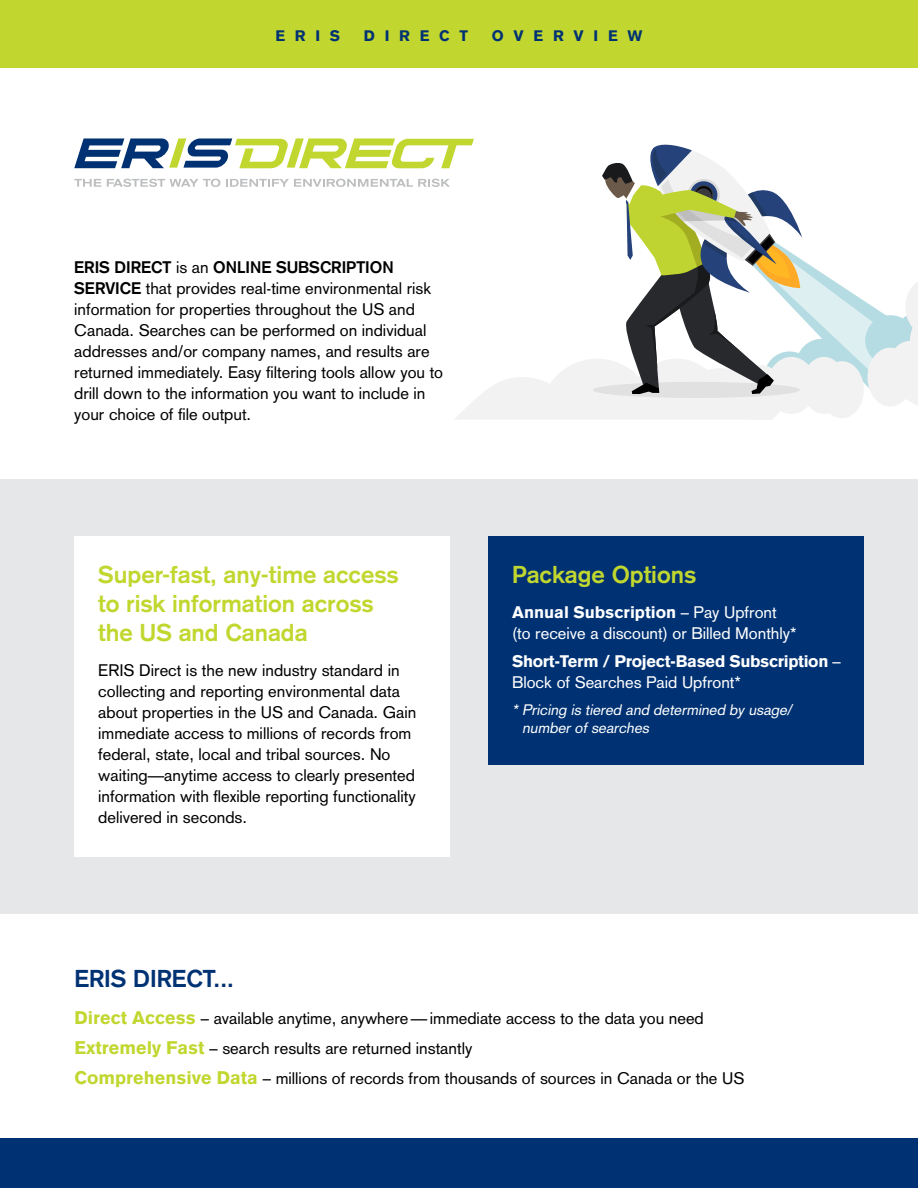
<style>
.page{position:relative;width:918px;height:1188px;background:#fff}
.page>*{position:absolute;margin:0;border:0;box-sizing:border-box;transform-origin:0 0}
.t1{font:700 24px/28.8px "Akzidenz Grotesk";color:#c1d72f}
.t2{font:700 24px "Akzidenz Grotesk";color:#003273}
.t3{font:16.5px/21px "Akzidenz Grotesk";color:#000}
.t4{font:16.5px/21px "Akzidenz Grotesk";color:#fff}
.t5{font:900 16.5px/21px "Akzidenz Grotesk";letter-spacing:-.02em;color:#fff}
.t6{font:italic 15px/18px "Akzidenz Grotesk";color:#fff}
.t7{font:900 15px "Akzidenz Grotesk";letter-spacing:.65em;color:#003273}
.s1{font-weight:700}
.s2{font-weight:900}
.s3{font-weight:400}
.s4{font-weight:900;font-size:18px;color:#c1d72f}
</style>
<div class="page">
<div style="left:0;top:0;width:918px;height:67px;background:#c1d72f"></div>
<svg style="left:74px;top:138px;width:844px;height:282px"></svg>
<div style="left:0;top:480px;width:918px;height:434px;background:#e6e7e8"></div>
<div style="left:74px;top:536px;width:376px;height:321px;background:#fff"></div>
<div style="left:488px;top:536px;width:376px;height:229px;background:#003273"></div>
<div style="left:0;top:1139px;width:918px;height:49px;background:#003273"></div>
<p class="t7" style="left:275px;top:27px;width:66px">ERIS</p>
<p class="t7" style="left:364px;top:27px;width:106px">DIRECT</p>
<p class="t7" style="left:492px;top:27px;width:152px">OVERVIEW</p>
<p class="t3" style="left:74px;top:256px;width:370px"><span class="s1">ERIS DIRECT</span> is an <span class="s1">ONLINE SUBSCRIPTION SERVICE</span> that provides real-time environmental risk information for properties throughout the US and Canada. Searches can be performed on individual addresses and/or company names, and results are returned immediately. Easy filtering tools allow you to drill down to the information you want to include in your choice of file output.</p>
<h1 class="t1" style="left:98px;top:560px;width:302px">Super-fast, any-time access to risk information across the US and Canada</h1>
<p class="t3" style="left:98px;top:659px;width:320px">ERIS Direct is the new industry standard in collecting and reporting environmental data about properties in the US and Canada. Gain immediate access to millions of records from federal, state, local and tribal sources. No waiting—anytime access to clearly presented information with flexible reporting functionality delivered in seconds.</p>
<h1 class="t1" style="left:512px;top:560px;width:186px">Package Options</h1>
<p class="t4" style="left:512px;top:602px;width:286px"><span class="s2">Annual Subscription</span> – Pay Upfront (to receive a discount) or Billed Monthly*</p>
<p class="t5" style="left:512px;top:650px;width:330px">Short-Term / Project-Based Subscription <span class="s3">–<br>Block of Searches Paid Upfront*</span></p>
<p class="t6" style="left:522px;top:701px;width:274px;text-indent:-10px">* Pricing is tiered and determined by usage/ number of searches</p>
<h1 class="t2" style="left:74px;top:965px;width:161px">ERIS DIRECT...</h1>
<p class="t3" style="left:74px;top:1003px;width:671px;line-height:30px"><span class="s4">Direct Access</span> – available anytime, anywhere — immediate access to the data you need<br><span class="s4">Extremely Fast</span> – search results are returned instantly<br><span class="s4">Comprehensive Data</span> – millions of records from thousands of sources in Canada or the US</p>
</div>
